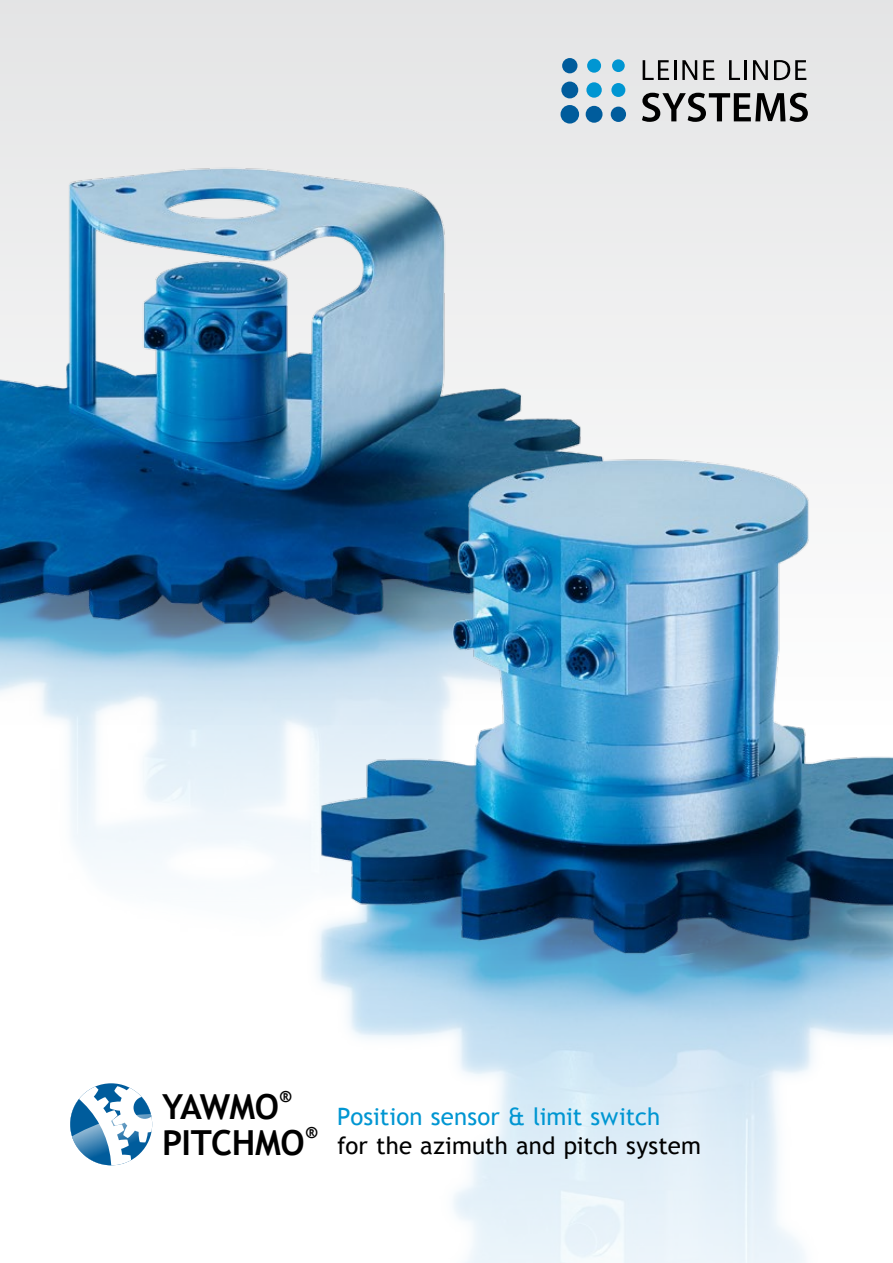
<style>
.page{position:relative;width:893px;height:1263px;background:#e5e5e6}
.page>*{position:absolute;margin:0;border:0;box-sizing:border-box;transform-origin:0 0}
.t1{font:700 34.5px "Trebuchet MS";letter-spacing:-.02em;color:#000}
.t2{font:24px "Trebuchet MS";letter-spacing:.005em;color:#000}
.t3{font:24px "Trebuchet MS";color:#0096d2}
.t4{font:700 16.65px "Trebuchet MS";color:#000}
</style>
<div class="page">
<img style="left:0;top:58px;width:893px;height:286px">
<img style="left:0;top:344px;width:893px;height:919px">
<div style="left:612px;top:59px;width:13px;height:13px;background:#0096d2;border-radius:50%"></div>
<div style="left:611px;top:83px;width:14px;height:14px;background:#0096d2;border-radius:50%"></div>
<div style="left:587px;top:59px;width:14px;height:14px;background:#0096d2;border-radius:50%"></div>
<div style="left:586px;top:82px;width:16px;height:16px;background:#0096d2;border-radius:50%"></div>
<div style="left:611px;top:107px;width:15px;height:15px;background:#005c9c;border-radius:50%"></div>
<div style="left:562px;top:58px;width:15px;height:15px;background:#005c9c;border-radius:50%"></div>
<div style="left:561px;top:82px;width:17px;height:16px;background:#005c9c;border-radius:50%"></div>
<div style="left:586px;top:106px;width:16px;height:17px;background:#005c9c;border-radius:50%"></div>
<div style="left:560px;top:105px;width:19px;height:19px;background:#005c9c;border-radius:50%"></div>
<svg style="left:643px;top:60px;width:26px;height:20px"></svg>
<hr style="left:674px;top:60px;width:2px;height:20px;background:#000">
<svg style="left:682px;top:60px;width:15px;height:20px"></svg>
<svg style="left:753px;top:60px;width:15px;height:20px"></svg>
<svg style="left:703px;top:60px;width:11px;height:20px"></svg>
<svg style="left:729px;top:60px;width:11px;height:20px"></svg>
<hr style="left:744px;top:60px;width:3px;height:20px;background:#000">
<svg style="left:774px;top:60px;width:32px;height:20px"></svg>
<svg style="left:642px;top:93px;width:166px;height:29px"></svg>
<svg style="left:66px;top:1083px;width:90px;height:86px;background:#acc9de"></svg>
<h1 class="t1" style="left:162px;top:1085px;width:118px">YAWMO</h1>
<p class="t4" style="left:280px;top:1085px;width:13px">®</p>
<h1 class="t1" style="left:162px;top:1121px;width:144px">PITCHMO</h1>
<p class="t4" style="left:305px;top:1121px;width:13px">®</p>
<p class="t3" style="left:337px;top:1102px;width:325px">Position sensor &amp; limit switch</p>
<p class="t2" style="left:337px;top:1131px;width:365px">for the azimuth and pitch system</p>
</div>
